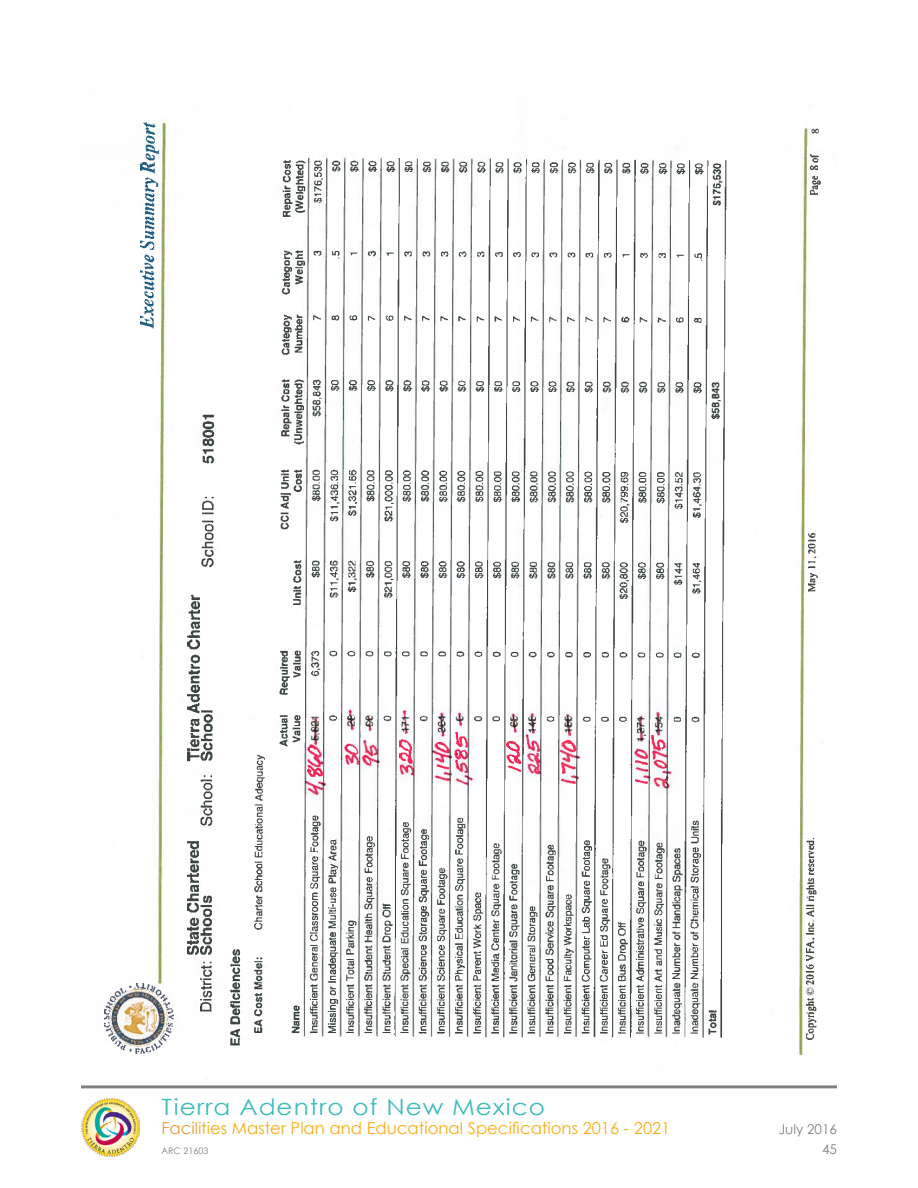
<style>
.page{position:relative;width:918px;height:1188px;background:#fff}
.page>*{position:absolute;margin:0;border:0;box-sizing:border-box;transform-origin:0 0}
.t1{font:22.5px "Century Gothic";letter-spacing:.04em;color:#40bbbe;scale:1.1 1}
.t2{font:16.5px "Century Gothic";color:#faac17}
.t3{font:13.5px "Century Gothic";color:#808083}
.t4{font:9px "Century Gothic";color:#808083}
.s1{color:#e59d3a}
</style>
<div class="page">
<hr style="left:81px;top:1085px;width:756px;height:3px;background:#808083">
<img style="left:81px;top:1097px;width:59px;height:60px">
<img style="left:104px;top:119px;width:719px;height:938px">
<img style="left:188px;top:158px;width:539px;height:887px">
<img style="left:141px;top:122px;width:19px;height:208px">
<img style="left:806px;top:839px;width:10px;height:201px">
<img style="left:105px;top:983px;width:70px;height:72px">
<img style="left:367px;top:717px;width:301px;height:71px">
<img style="left:507px;top:741px;width:15px;height:32px">
<img style="left:562px;top:741px;width:14px;height:44px">
<img style="left:635px;top:736px;width:33px;height:49px">
<img style="left:808px;top:534px;width:11px;height:58px">
<img style="left:111px;top:990px;width:56px;height:55px">
<img style="left:811px;top:154px;width:10px;height:42px">
<img style="left:311px;top:717px;width:60px;height:48px">
<img style="left:308px;top:765px;width:16px;height:13px">
<img style="left:124px;top:1001px;width:43px;height:47px">
<h1 class="t1" style="left:161px;top:1093px;width:350px">Tierra Adentro of New Mexico</h1>
<p class="t2" style="left:161px;top:1118px;width:510px"><span class="s1">Facil</span>ities Master Plan and Educational Specifications 2016 - 2021</p>
<p class="t3" style="left:779px;top:1121px;width:60px">July 2016</p>
<p class="t4" style="left:161px;top:1145px;width:48px">ARC 21603</p>
<p class="t3" style="left:822px;top:1140px;width:16px">45</p>
</div>
